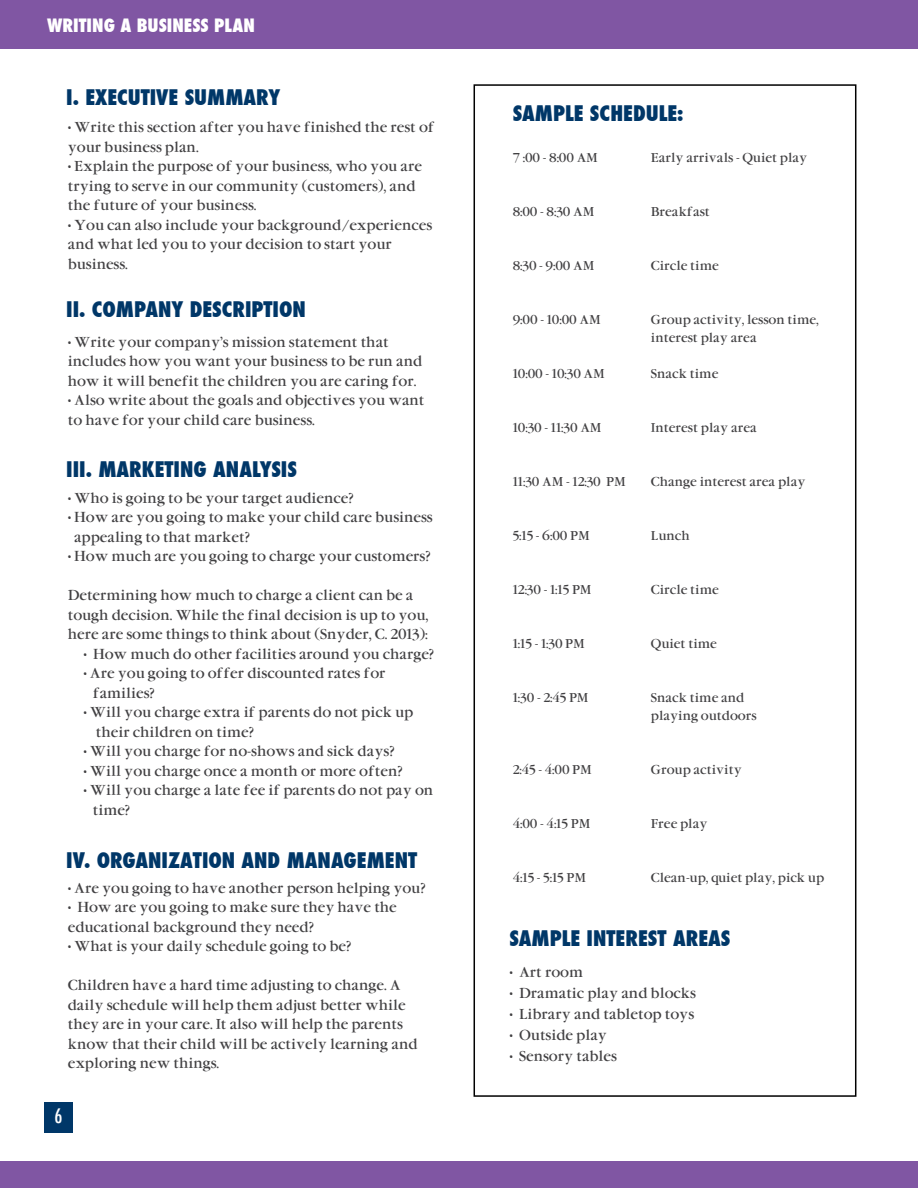
<style>
.page{position:relative;width:918px;height:1188px;background:#fff}
.page>*{position:absolute;margin:0;border:0;box-sizing:border-box;transform-origin:0 0}
.t1{font:800 condensed 21px "Futura";color:#003768}
.t2{font:500 condensed 19.5px "Futura";color:#fff}
.t3{font:800 condensed 18px "Futura";color:#fff}
.t4{font:13.5px/19.5px "Garamond";color:#414042}
.t5{font:12px/18px "Garamond";color:#414042}
</style>
<div class="page">
<div style="left:0;top:0;width:918px;height:49px;background:#8056a3"></div>
<div style="left:0;top:1161px;width:918px;height:27px;background:#8056a3"></div>
<div style="left:44px;top:1102px;width:29px;height:31px;background:#003768"></div>
<div style="left:474px;top:84px;width:382px;height:1013px;border:2px solid #000"></div>
<h3 class="t3" style="left:47px;top:13px;width:25px">WRITING</h3>
<h3 class="t3" style="left:121px;top:13px;width:115px">A BUSINESS PLAN</h3>
<h1 class="t1" style="left:66px;top:83px;width:144px">I. EXECUTIVE SUMMAR</h1>
<h1 class="t1" style="left:268px;top:83px;width:13px">Y</h1>
<p class="t4" style="left:68px;top:118px;width:368px">• Write this section after you have finished the rest of your business plan.</p>
<p class="t4" style="left:68px;top:157px;width:356px">• Explain the purpose of your business, who you are trying to serve in our community (customers), and the future of your business.</p>
<p class="t4" style="left:68px;top:215px;width:366px">• You can also include your background/experiences and what led you to your decision to start your business.</p>
<h1 class="t1" style="left:66px;top:295px;width:209px">II. COMPANY DESCRI PTION</h1>
<p class="t4" style="left:68px;top:332px;width:356px">• Write your company’s mission statement that includes how you want your business to be run and how it will benefit the children you are caring for.</p>
<p class="t4" style="left:68px;top:391px;width:358px">• Also write about the goals and objectives you want to have for your child care business.</p>
<h1 class="t1" style="left:66px;top:455px;width:46px">III . MARKETING</h1>
<h1 class="t1" style="left:213px;top:455px;width:13px">ANAL</h1>
<h1 class="t1" style="left:260px;top:455px;width:39px">YSIS</h1>
<p class="t4" style="left:68px;top:488px;width:287px">• Who is going to be your target audience?</p>
<p class="t4" style="left:74px;top:508px;width:360px;text-indent:-6px">• How are you going to make your child care business appealing to that market?</p>
<p class="t4" style="left:68px;top:547px;width:364px">• How much are you going to charge your customers?</p>
<p class="t4" style="left:68px;top:586px;width:362px">Determining how much to charge a client can be a tough decision. While the final decision is up to you, here are some things to think about (Snyder, C. 2013):</p>
<p class="t4" style="left:83px;top:644px;width:352px">• How much do other facilities around you charge?</p>
<p class="t4" style="left:93px;top:664px;width:294px;text-indent:-9px">• Are you going to offer discounted rates for families?</p>
<p class="t4" style="left:96px;top:703px;width:319px;text-indent:-13px">• Will you charge extra if parents do not pick up their children on time?</p>
<p class="t4" style="left:83px;top:742px;width:313px">• Will you charge for no-shows and sick days?</p>
<p class="t4" style="left:83px;top:761px;width:321px">• Will you charge once a month or more often?</p>
<p class="t4" style="left:93px;top:781px;width:342px;text-indent:-9px">• Will you charge a late fee if parents do not pay on time?</p>
<h1 class="t1" style="left:66px;top:846px;width:43px">IV. ORGANI</h1>
<h1 class="t1" style="left:168px;top:846px;width:24px">ZATION</h1>
<h1 class="t1" style="left:242px;top:846px;width:14px">AND</h1>
<h1 class="t1" style="left:287px;top:846px;width:14px">MANAGEMENT</h1>
<p class="t4" style="left:68px;top:878px;width:359px">• Are you going to have another person helping you?</p>
<p class="t4" style="left:68px;top:898px;width:331px">• How are you going to make sure they have the educational background they need?</p>
<p class="t4" style="left:68px;top:937px;width:285px">• What is your daily schedule going to be?</p>
<p class="t4" style="left:68px;top:976px;width:351px">Children have a hard time adjusting to change. A daily schedule will help them adjust better while they are in your care. It also will help the parents know that their child will be actively learning and exploring new things.</p>
<h2 class="t2" style="left:54px;top:1104px;width:10px">6</h2>
<h1 class="t1" style="left:513px;top:99px;width:110px">SAMPLE SCHEDULE</h1>
<h1 class="t1" style="left:677px;top:99px;width:8px">:</h1>
<p class="t5" style="left:651px;top:149px;width:158px">Early arrivals - Quiet play</p>
<p class="t5" style="left:513px;top:149px;width:87px">7 :00 - 8:00 AM</p>
<p class="t5" style="left:513px;top:203px;width:83px">8:00 - 8:30 AM</p>
<p class="t5" style="left:651px;top:203px;width:60px">Breakfast</p>
<p class="t5" style="left:513px;top:257px;width:83px">8:30 - 9:00 AM</p>
<p class="t5" style="left:651px;top:257px;width:69px">Circle time</p>
<p class="t5" style="left:513px;top:311px;width:89px">9:00 - 10:00 AM</p>
<p class="t5" style="left:513px;top:365px;width:94px">10:00 - 10:30 AM</p>
<p class="t5" style="left:651px;top:311px;width:169px">Group activity, lesson time, interest play area</p>
<p class="t5" style="left:651px;top:365px;width:69px">Snack time</p>
<p class="t5" style="left:513px;top:419px;width:90px">10:30 - 11:30 AM</p>
<p class="t5" style="left:651px;top:419px;width:108px">Interest play area</p>
<p class="t5" style="left:513px;top:473px;width:115px">11:30 AM - 12:30 PM</p>
<p class="t5" style="left:651px;top:473px;width:156px">Change interest area play</p>
<p class="t5" style="left:513px;top:527px;width:78px">5:15 - 6:00 PM</p>
<p class="t5" style="left:651px;top:527px;width:40px">Lunch</p>
<p class="t5" style="left:513px;top:581px;width:80px">12:30 - 1:15 PM</p>
<p class="t5" style="left:651px;top:581px;width:69px">Circle time</p>
<p class="t5" style="left:513px;top:635px;width:74px">1:15 - 1:30 PM</p>
<p class="t5" style="left:651px;top:635px;width:68px">Quiet time</p>
<p class="t5" style="left:513px;top:689px;width:77px">1:30 - 2:45 PM</p>
<p class="t5" style="left:651px;top:689px;width:107px">Snack time and playing outdoors</p>
<p class="t5" style="left:513px;top:761px;width:81px">2:45 - 4:00 PM</p>
<p class="t5" style="left:651px;top:761px;width:92px">Group activity</p>
<p class="t5" style="left:513px;top:815px;width:79px">4:00 - 4:15 PM</p>
<p class="t5" style="left:651px;top:815px;width:58px">Free play</p>
<p class="t5" style="left:513px;top:869px;width:75px">4:15 - 5:15 PM</p>
<p class="t5" style="left:651px;top:869px;width:175px">Clean-up, quiet play, pick up</p>
<h1 class="t1" style="left:510px;top:924px;width:89px">SAMPLE INTERE</h1>
<h1 class="t1" style="left:648px;top:924px;width:39px">ST AREA</h1>
<h1 class="t1" style="left:721px;top:924px;width:11px">S</h1>
<p class="t4" style="left:510px;top:963px;width:75px">• Art room</p>
<p class="t4" style="left:510px;top:984px;width:188px">• Dramatic play and blocks</p>
<p class="t4" style="left:510px;top:1005px;width:186px">• Library and tabletop toys</p>
<p class="t4" style="left:510px;top:1026px;width:99px">• Outside play</p>
<p class="t4" style="left:510px;top:1047px;width:109px">• Sensory tables</p>
</div>
